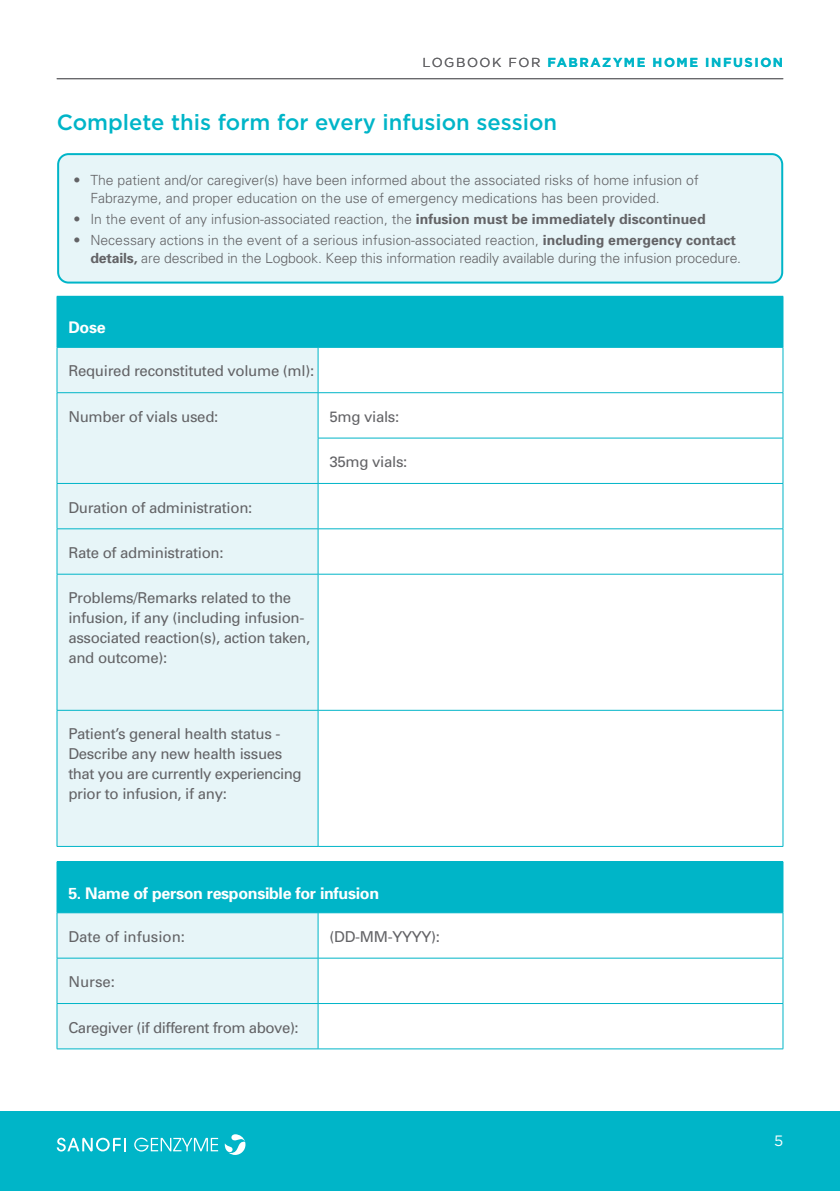
<style>
.page{position:relative;width:840px;height:1191px;background:#fff}
.page>*{position:absolute;margin:0;border:0;box-sizing:border-box;transform-origin:0 0}
.t1{font:500 22px "Gotham";color:#00b5c8}
.t2{font:700 16px "Univers";letter-spacing:-.02em;color:#fff}
.t3{font:15px/20px "Univers";letter-spacing:-.02em;color:#636366}
.t4{font:15px "Univers";color:#636366}
.t5{font:15px "Gotham";color:#fff}
.t6{font:300 14px/18px "Univers";color:#636366}
.t7{font:700 13px "Gotham";letter-spacing:.12em;color:#00b5c8}
.BODY_COPY_ROMAN{font:13px "Gotham";letter-spacing:.12em;color:#636366}
.s1{font-weight:700}
</style>
<div class="page">
<div style="left:0;top:1111px;width:839px;height:80px;background:#00b5c8"></div>
<svg style="left:57px;top:1137px;width:69px;height:14px"></svg>
<svg style="left:225px;top:1134px;width:20px;height:21px"></svg>
<svg style="left:134px;top:1137px;width:84px;height:14px"></svg>
<hr style="left:57px;top:78px;width:725px;height:1px;background:#636366">
<div style="left:57px;top:861px;width:725px;height:51px;background:#00b5c8"></div>
<div style="left:58px;top:913px;width:259px;height:135px;background:#e7f5f8"></div>
<svg style="left:318px;top:913px;width:464px;height:135px"></svg>
<hr style="left:782px;top:862px;width:1px;height:50px;background:#00b5c8">
<hr style="left:57px;top:912px;width:261px;height:1px;background:#00b5c8">
<hr style="left:57px;top:913px;width:1px;height:45px;background:#00b5c8">
<hr style="left:318px;top:912px;width:464px;height:1px;background:#00b5c8">
<hr style="left:317px;top:913px;width:1px;height:45px;background:#00b5c8">
<hr style="left:782px;top:913px;width:1px;height:45px;background:#00b5c8">
<hr style="left:57px;top:957px;width:261px;height:1px;background:#00b5c8">
<hr style="left:57px;top:958px;width:1px;height:45px;background:#00b5c8">
<hr style="left:318px;top:957px;width:464px;height:1px;background:#00b5c8">
<hr style="left:317px;top:958px;width:1px;height:45px;background:#00b5c8">
<hr style="left:782px;top:958px;width:1px;height:45px;background:#00b5c8">
<hr style="left:57px;top:1003px;width:261px;height:1px;background:#00b5c8">
<hr style="left:57px;top:1003px;width:1px;height:45px;background:#00b5c8">
<hr style="left:318px;top:1003px;width:464px;height:1px;background:#00b5c8">
<hr style="left:317px;top:1003px;width:1px;height:45px;background:#00b5c8">
<hr style="left:782px;top:1003px;width:1px;height:45px;background:#00b5c8">
<hr style="left:57px;top:1048px;width:261px;height:1px;background:#00b5c8">
<hr style="left:318px;top:1048px;width:464px;height:1px;background:#00b5c8">
<div style="left:57px;top:296px;width:725px;height:51px;background:#00b5c8"></div>
<div style="left:58px;top:348px;width:259px;height:498px;background:#e7f5f8"></div>
<svg style="left:318px;top:348px;width:464px;height:498px"></svg>
<hr style="left:782px;top:296px;width:1px;height:51px;background:#00b5c8">
<hr style="left:57px;top:347px;width:261px;height:1px;background:#00b5c8">
<hr style="left:57px;top:347px;width:1px;height:45px;background:#00b5c8">
<hr style="left:318px;top:347px;width:464px;height:1px;background:#00b5c8">
<hr style="left:317px;top:347px;width:1px;height:45px;background:#00b5c8">
<hr style="left:782px;top:347px;width:1px;height:45px;background:#00b5c8">
<hr style="left:57px;top:392px;width:261px;height:1px;background:#00b5c8">
<hr style="left:57px;top:393px;width:1px;height:45px;background:#00b5c8">
<hr style="left:318px;top:392px;width:464px;height:1px;background:#00b5c8">
<hr style="left:317px;top:393px;width:1px;height:45px;background:#00b5c8">
<hr style="left:782px;top:393px;width:1px;height:45px;background:#00b5c8">
<hr style="left:57px;top:438px;width:1px;height:45px;background:#00b5c8">
<hr style="left:317px;top:438px;width:465px;height:1px;background:#00b5c8">
<hr style="left:317px;top:438px;width:1px;height:45px;background:#00b5c8">
<hr style="left:782px;top:438px;width:1px;height:45px;background:#00b5c8">
<hr style="left:57px;top:483px;width:261px;height:1px;background:#00b5c8">
<hr style="left:57px;top:484px;width:1px;height:44px;background:#00b5c8">
<hr style="left:318px;top:483px;width:464px;height:1px;background:#00b5c8">
<hr style="left:317px;top:484px;width:1px;height:44px;background:#00b5c8">
<hr style="left:782px;top:484px;width:1px;height:44px;background:#00b5c8">
<hr style="left:57px;top:528px;width:261px;height:1px;background:#00b5c8">
<hr style="left:57px;top:529px;width:1px;height:45px;background:#00b5c8">
<hr style="left:318px;top:528px;width:464px;height:1px;background:#00b5c8">
<hr style="left:317px;top:529px;width:1px;height:45px;background:#00b5c8">
<hr style="left:782px;top:529px;width:1px;height:45px;background:#00b5c8">
<hr style="left:57px;top:574px;width:261px;height:1px;background:#00b5c8">
<hr style="left:57px;top:574px;width:1px;height:136px;background:#00b5c8">
<hr style="left:318px;top:574px;width:464px;height:1px;background:#00b5c8">
<hr style="left:317px;top:574px;width:1px;height:136px;background:#00b5c8">
<hr style="left:782px;top:574px;width:1px;height:136px;background:#00b5c8">
<hr style="left:57px;top:710px;width:261px;height:1px;background:#00b5c8">
<hr style="left:57px;top:710px;width:1px;height:136px;background:#00b5c8">
<hr style="left:318px;top:710px;width:464px;height:1px;background:#00b5c8">
<hr style="left:317px;top:710px;width:1px;height:136px;background:#00b5c8">
<hr style="left:782px;top:710px;width:1px;height:136px;background:#00b5c8">
<hr style="left:57px;top:846px;width:261px;height:1px;background:#00b5c8">
<hr style="left:318px;top:846px;width:464px;height:1px;background:#00b5c8">
<div style="left:58px;top:154px;width:723px;height:128px;background:#e7f5f8;border-radius:10px"></div>
<div style="left:57px;top:153px;width:725px;height:130px;border:2px solid #00b5c8;border-radius:10px"></div>
<p class="BODY_COPY_ROMAN" style="left:422px;top:54px;width:119px">LOGBOOK FOR</p>
<p class="t7" style="left:547px;top:54px;width:237px">FABRAZYME HOME INFUSION</p>
<p class="t1" style="left:57px;top:108px;width:501px">Complete this form for every infusion session</p>
<p class="t6" style="left:90px;top:171px;width:609px;text-indent:-17px">• The patient and/or caregiver(s) have been informed about the associated risks of home infusion of<br>Fabrazyme, and proper education on the use of emergency medications has been provided.</p>
<p class="t6" style="left:73px;top:210px;width:633px">• In the event of any infusion-associated reaction, the <span class="s1">infusion must be immediately discontinued</span></p>
<p class="t6" style="left:90px;top:230px;width:652px;text-indent:-17px">• Necessary actions in the event of a serious infusion-associated reaction, <span class="s1">including emergency contact details,</span> are described in the Logbook. Keep this information readily available during the infusion procedure.</p>
<p class="t2" style="left:68px;top:317px;width:39px">Dose</p>
<p class="t3" style="left:68px;top:361px;width:247px">Required reconstituted volume (ml):</p>
<p class="t3" style="left:68px;top:406px;width:151px">Number of vials used:</p>
<p class="t3" style="left:329px;top:406px;width:71px">5mg vials:</p>
<p class="t3" style="left:329px;top:451px;width:79px">35mg vials:</p>
<p class="t3" style="left:68px;top:497px;width:185px">Duration of administration:</p>
<p class="t3" style="left:68px;top:542px;width:157px">Rate of administration:</p>
<p class="t3" style="left:68px;top:588px;width:243px">Problems/Remarks related to the infusion, if any (including infusion&shy;associated reaction(s), action taken, and outcome):</p>
<p class="t3" style="left:68px;top:724px;width:235px">Patient’s general health status -<br>Describe any new health issues that you are currently experiencing prior to infusion, if any:</p>
<p class="t2" style="left:68px;top:882px;width:312px">5. Name of person responsible for infusion</p>
<p class="t4" style="left:68px;top:927px;width:118px">Date of infusion:</p>
<p class="t3" style="left:329px;top:926px;width:112px">(DD-MM-YYYY):</p>
<p class="t3" style="left:68px;top:971px;width:48px">Nurse:</p>
<p class="t3" style="left:68px;top:1017px;width:232px">Caregiver (if different from above):</p>
<p class="t5" style="left:773px;top:1131px;width:11px">5</p>
</div>
